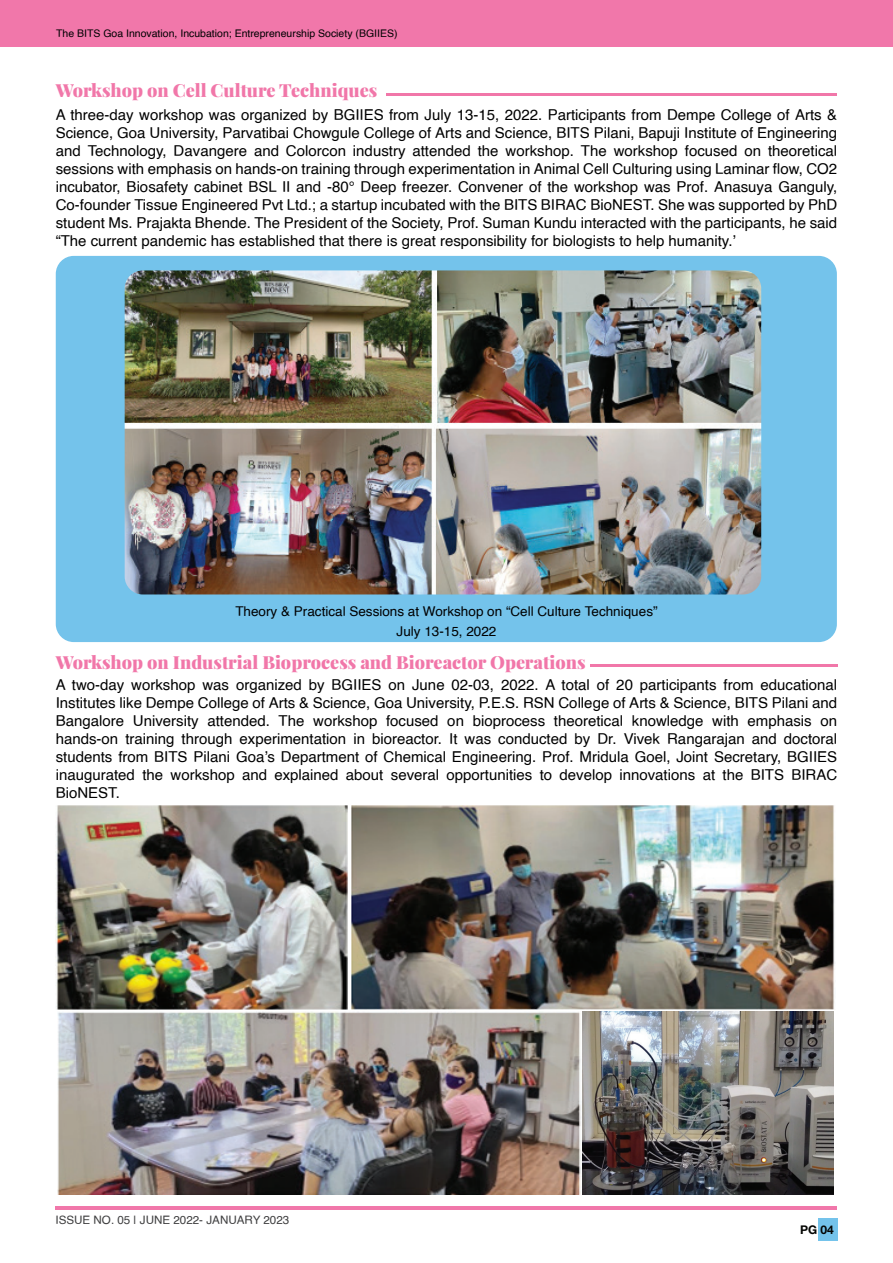
<style>
.page{position:relative;width:893px;height:1263px;background:#fff}
.page>*{position:absolute;margin:0;border:0;box-sizing:border-box;transform-origin:0 0}
.t1{font:900 18px "Playfair Display";color:#f177a9}
.t2{font:15px/18px "Helvetica";color:#000001;text-align:justify}
.t3{font:13.5px/19.5px "Helvetica";color:#000001;text-align:center}
.t4{font:700 12px "Helvetica Neue LT Std";color:#040503}
.t5{font:11.7px "Helvetica";color:#3e3e3f}
.t6{font:10.5px "Helvetica";color:#000001}
</style>
<div class="page">
<div style="left:56px;top:256px;width:781px;height:386px;background:#74c3eb;border-radius:18px"></div>
<img style="left:56px;top:805px;width:292px;height:204px">
<img style="left:352px;top:805px;width:483px;height:204px">
<img style="left:58px;top:1012px;width:775px;height:183px">
<hr style="left:590px;top:664px;width:247px;height:2px;background:#f177a9">
<hr style="left:387px;top:93px;width:450px;height:2px;background:#f177a9">
<div style="left:0;top:0;width:893px;height:47px;background:#f177aa"></div>
<hr style="left:55px;top:1206px;width:782px;height:3px;background:#f177aa">
<div style="left:818px;top:1218px;width:20px;height:23px;background:#74c3eb"></div>
<img style="left:125px;top:270px;width:636px;height:324px">
<p class="t6" style="left:56px;top:25px;width:343px">The BITS Goa Innovation, Incubation; Entrepreneurship Society (BGIIES)</p>
<p class="t1" style="left:56px;top:79px;width:323px">Workshop on Cell Culture Techniques</p>
<p class="t2" style="left:56px;top:106px;width:783px">A three-day workshop was organized by BGIIES from July 13-15, 2022. Participants from Dempe College of Arts &amp; Science, Goa University, Parvatibai Chowgule College of Arts and Science, BITS Pilani, Bapuji Institute of Engineering and Technology, Davangere and Colorcon industry attended the workshop. The workshop focused on theoretical sessions with emphasis on hands-on training through experimentation in Animal Cell Culturing using Laminar flow, CO2 incubator, Biosafety cabinet BSL II and -80° Deep freezer. Convener of the workshop was Prof. Anasuya Ganguly, Co-founder Tissue Engineered Pvt Ltd.; a startup incubated with the BITS BIRAC BioNEST. She was supported by PhD student Ms. Prajakta Bhende. The President of the Society, Prof. Suman Kundu interacted with the participants, he said “The current pandemic has established that there is great responsibility for biologists to help humanity.’</p>
<p class="t3" style="left:235px;top:602px;width:424px">Theory &amp; Practical Sessions at Workshop on “Cell Culture Techniques”<br>July 13-15, 2022</p>
<p class="t1" style="left:56px;top:651px;width:531px">Workshop on Industrial Bioprocess and Bioreactor Operations</p>
<p class="t2" style="left:56px;top:676px;width:783px">A two-day workshop was organized by BGIIES on June 02-03, 2022. A total of 20 participants from educational Institutes like Dempe College of Arts &amp; Science, Goa University, P.E.S. RSN College of Arts &amp; Science, BITS Pilani and Bangalore University attended. The workshop focused on bioprocess theoretical knowledge with emphasis on hands-on training through experimentation in bioreactor. It was conducted by Dr. Vivek Rangarajan and doctoral students from BITS Pilani Goa’s Department of Chemical Engineering. Prof. Mridula Goel, Joint Secretary, BGIIES inaugurated the workshop and explained about several opportunities to develop innovations at the BITS BIRAC BioNEST.</p>
<p class="t5" style="left:55px;top:1211px;width:235px">ISSUE NO. 05 | JUNE 2022- JANUARY 2023</p>
<p class="t4" style="left:800px;top:1222px;width:35px">PG 04</p>
</div>
